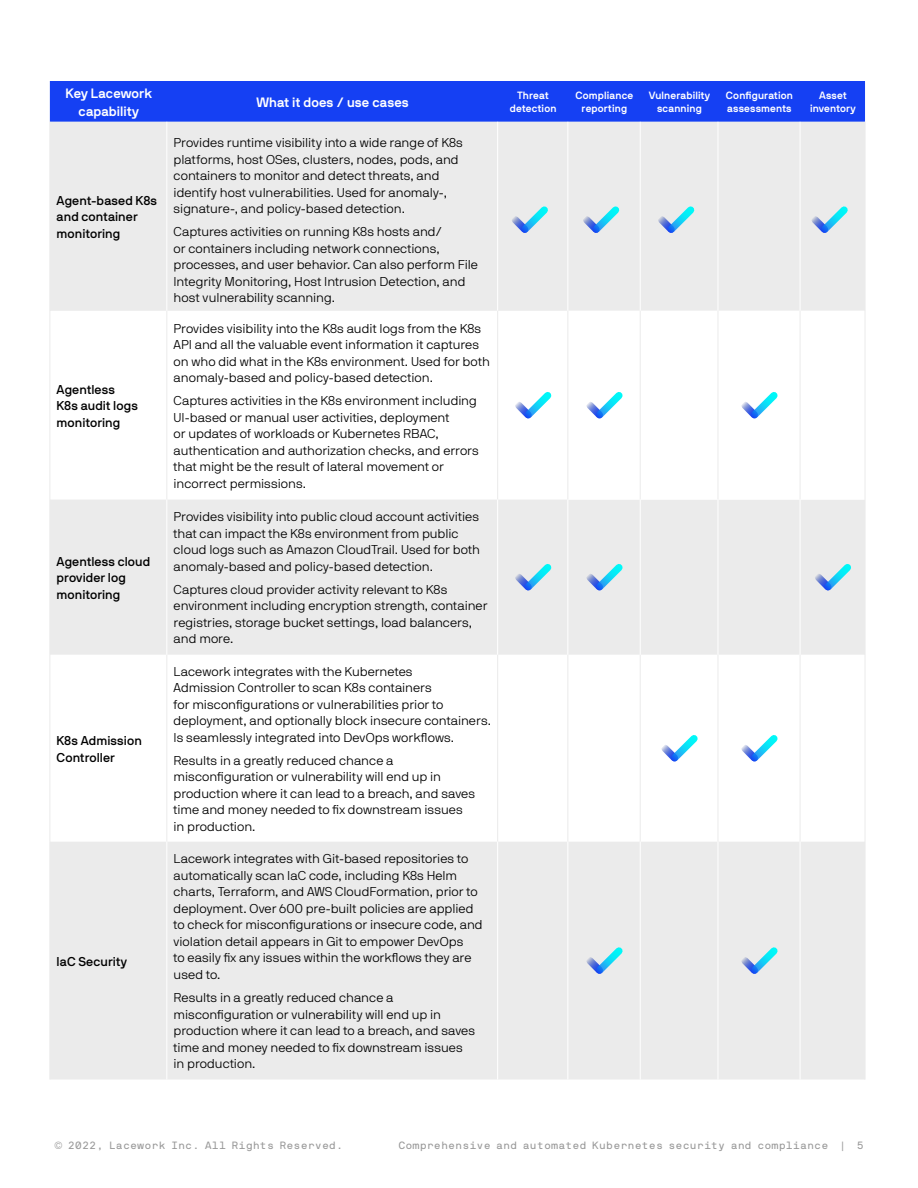
<style>
.page{position:relative;width:918px;height:1188px;background:#fff}
.page>*{position:absolute;margin:0;border:0;box-sizing:border-box;transform-origin:0 0}
.Body{font:13.5px/18px "NB International Pro Bol";letter-spacing:.01em;color:#fff;text-align:center}
.Body-2{font:12.75px/16.5px "NB International Pro Lig";color:#000}
.Table_-_bold{font:12.75px/16.5px "NB International Pro Med";letter-spacing:.01em;color:#000}
.t1{font:10.5px "NB International Pro Mono";color:#999}
.Body-3{font:10.5px/13.5px "NB International Pro Bol";letter-spacing:.015em;color:#fff;text-align:center}
.s1{font-family:"NB International Pro Reg"}
</style>
<div class="page">
<div style="left:50px;top:81px;width:815px;height:41px;background:#1540f3"></div>
<div style="left:51px;top:122px;width:814px;height:189px;background:#ebebeb"></div>
<svg style="left:51px;top:311px;width:814px;height:531px"></svg>
<div style="left:51px;top:842px;width:814px;height:238px;background:#ebebeb"></div>
<hr style="left:50px;top:122px;width:1px;height:189px;background:#ebebeb">
<hr style="left:166px;top:122px;width:1px;height:189px;background:#fff">
<hr style="left:497px;top:122px;width:1px;height:189px;background:#fff">
<hr style="left:567px;top:122px;width:1px;height:189px;background:#fff">
<hr style="left:640px;top:122px;width:1px;height:189px;background:#fff">
<hr style="left:718px;top:122px;width:1px;height:189px;background:#fff">
<hr style="left:800px;top:122px;width:1px;height:189px;background:#fff">
<hr style="left:865px;top:122px;width:1px;height:189px;background:#ebebeb">
<hr style="left:865px;top:311px;width:1px;height:189px;background:#ebebeb">
<hr style="left:800px;top:311px;width:1px;height:189px;background:#ebebeb">
<hr style="left:718px;top:311px;width:1px;height:189px;background:#ebebeb">
<hr style="left:640px;top:311px;width:1px;height:189px;background:#ebebeb">
<hr style="left:567px;top:311px;width:1px;height:189px;background:#ebebeb">
<hr style="left:497px;top:311px;width:1px;height:189px;background:#ebebeb">
<hr style="left:50px;top:311px;width:1px;height:189px;background:#ebebeb">
<hr style="left:166px;top:311px;width:1px;height:189px;background:#ebebeb">
<hr style="left:50px;top:500px;width:1px;height:155px;background:#ebebeb">
<hr style="left:166px;top:500px;width:1px;height:155px;background:#fff">
<hr style="left:497px;top:500px;width:1px;height:155px;background:#fff">
<hr style="left:567px;top:500px;width:1px;height:155px;background:#fff">
<hr style="left:640px;top:500px;width:1px;height:155px;background:#fff">
<hr style="left:718px;top:500px;width:1px;height:155px;background:#fff">
<hr style="left:800px;top:500px;width:1px;height:155px;background:#fff">
<hr style="left:865px;top:500px;width:1px;height:155px;background:#ebebeb">
<hr style="left:50px;top:655px;width:1px;height:187px;background:#ebebeb">
<hr style="left:166px;top:655px;width:1px;height:187px;background:#ebebeb">
<hr style="left:497px;top:655px;width:1px;height:187px;background:#ebebeb">
<hr style="left:567px;top:655px;width:1px;height:187px;background:#ebebeb">
<hr style="left:640px;top:655px;width:1px;height:187px;background:#ebebeb">
<hr style="left:718px;top:655px;width:1px;height:187px;background:#ebebeb">
<hr style="left:800px;top:655px;width:1px;height:187px;background:#ebebeb">
<hr style="left:865px;top:655px;width:1px;height:187px;background:#ebebeb">
<hr style="left:865px;top:842px;width:1px;height:238px;background:#ebebeb">
<hr style="left:800px;top:842px;width:1px;height:238px;background:#fff">
<hr style="left:718px;top:842px;width:1px;height:238px;background:#fff">
<hr style="left:640px;top:842px;width:1px;height:238px;background:#fff">
<hr style="left:567px;top:842px;width:1px;height:238px;background:#fff">
<hr style="left:497px;top:842px;width:1px;height:238px;background:#fff">
<hr style="left:50px;top:842px;width:1px;height:238px;background:#ebebeb">
<hr style="left:166px;top:842px;width:1px;height:238px;background:#fff">
<svg style="left:512px;top:206px;width:36px;height:27px"></svg>
<svg style="left:583px;top:206px;width:36px;height:27px"></svg>
<svg style="left:658px;top:206px;width:36px;height:27px"></svg>
<svg style="left:811px;top:206px;width:37px;height:27px"></svg>
<svg style="left:515px;top:392px;width:36px;height:26px"></svg>
<svg style="left:586px;top:392px;width:37px;height:26px"></svg>
<svg style="left:741px;top:392px;width:37px;height:26px"></svg>
<svg style="left:515px;top:564px;width:36px;height:26px"></svg>
<svg style="left:586px;top:564px;width:37px;height:26px"></svg>
<svg style="left:815px;top:564px;width:36px;height:26px"></svg>
<svg style="left:661px;top:735px;width:37px;height:27px"></svg>
<svg style="left:741px;top:735px;width:37px;height:27px"></svg>
<svg style="left:586px;top:947px;width:37px;height:27px"></svg>
<svg style="left:741px;top:947px;width:37px;height:27px"></svg>
<p class="Body" style="left:66px;top:84px;width:88px">Key Lacework capability</p>
<p class="Body" style="left:256px;top:93px;width:154px">What it does / use cases</p>
<p class="Body-3" style="left:510px;top:88px;width:48px">Threat detection</p>
<p class="Body-3" style="left:575px;top:88px;width:59px">Compliance reporting</p>
<p class="Body-3" style="left:649px;top:88px;width:63px">Vulnerability scanning</p>
<p class="Body-3" style="left:726px;top:88px;width:68px;text-align:left">Configuration assessments</p>
<p class="Body-3" style="left:810px;top:88px;width:47px">Asset inventory</p>
<p class="Table_-_bold" style="left:57px;top:192px;width:102px">Agent-based K8s and container monitoring</p>
<p class="Table_-_bold" style="left:57px;top:381px;width:83px">Agentless<br>K8s audit logs monitoring</p>
<p class="Table_-_bold" style="left:57px;top:553px;width:95px">Agentless cloud provider log monitoring</p>
<p class="Table_-_bold" style="left:57px;top:732px;width:87px">K8s Admission<br>Controller</p>
<p class="Table_-_bold" style="left:57px;top:953px;width:72px">IaC Security</p>
<p class="Body-2" style="left:174px;top:134px;width:291px">Provides runtime visibility into a wide range of K8s platforms, host OSes, clusters, nodes, pods, and containers to monitor and detect threats, and identify host vulnerabilities. Used for anomaly-, signature-, and policy-based detection.</p>
<p class="Body-2" style="left:174px;top:224px;width:306px">Captures activities on running K8s hosts and/<br>or containers including network connections, processes, and user behavior. Can also perform File Integrity Monitoring, Host Intrusion Detection, and host vulnerability scanning.</p>
<p class="Body-2" style="left:174px;top:320px;width:318px">Provides visibility into the K8s audit logs from the K8s API and all the valuable event information it captures on who did what in the K8s environment. Used for both anomaly-based and policy-based detection.</p>
<p class="Body-2" style="left:174px;top:393px;width:307px">Captures activities in the K8s environment including UI-based or manual user activities, deployment<br>or updates of workloads or Kubernetes RBAC, authentication and authorization checks, and errors that might be the result of lateral movement or incorrect permissions.</p>
<p class="Body-2" style="left:174px;top:508px;width:308px">Provides visibility into public cloud account activities that can impact the K8s environment from public cloud logs such as Amazon CloudTrail. Used for both anomaly-based and policy-based detection.</p>
<p class="Body-2" style="left:174px;top:581px;width:315px">Captures cloud provider activity relevant to K8s environment including encryption strength, container registries, storage bucket settings, load balancers, and more.</p>
<p class="Body-2" style="left:174px;top:663px;width:319px">Lacework integrates with the Kubernetes<br>Admission Controller to scan K8s containers<br>for misconfigurations or vulnerabilities prior to deployment, and optionally block insecure containers.<br>Is seamlessly integrated into DevOps workflows.</p>
<p class="Body-2" style="left:174px;top:752px;width:303px">Results in a greatly reduced chance a misconfiguration or vulnerability will end up in production where it can lead to a breach, and saves time and money needed to fix downstream issues in production.</p>
<p class="Body-2" style="left:174px;top:850px;width:311px">Lacework integrates with Git-based repositories to automatically scan IaC code, including K8s Helm charts, Terraform, and AWS CloudFormation, prior to deployment. Over 600 pre-built policies are applied to check for misconfigurations or insecure code, and violation detail appears in Git to empower DevOps<br>to easily fix any issues within the workflows they are used to.</p>
<p class="Body-2" style="left:174px;top:989px;width:303px">Results in a greatly reduced chance a misconfiguration or vulnerability will end up in production where it can lead to a breach, and saves time and money needed to fix downstream issues in production.</p>
<p class="t1" style="left:54px;top:1139px;width:291px"><span class="s1">©</span> 2022, Lacework Inc. All Rights Reserved.</p>
<p class="t1" style="left:398px;top:1139px;width:467px">Comprehensive and automated Kubernetes security and compliance | 5</p>
</div>
